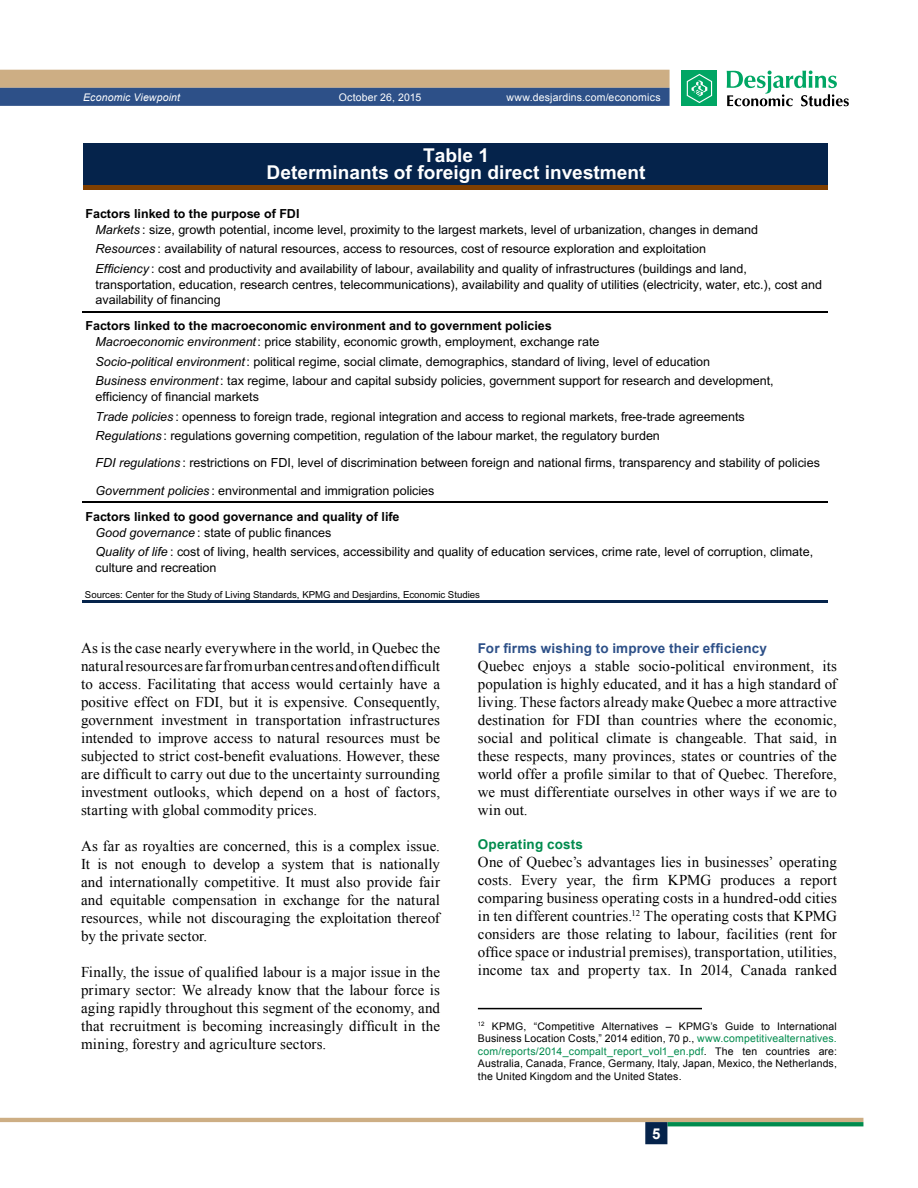
<style>
.page{position:relative;width:918px;height:1188px;background:#fff}
.page>*{position:absolute;margin:0;border:0;box-sizing:border-box;transform-origin:0 0}
.t1{font:700 19.05px/17.7px "Arial";color:#fff;text-align:center}
.t2{font:15px/18px "Times New Roman";letter-spacing:.005em;color:#000;text-align:justify}
.t3{font:700 15px "Arial";color:#fff}
.t4{font:700 13.5px "Arial";letter-spacing:.01em;color:#2d5088}
.t5{font:700 13.5px "Arial";letter-spacing:.015em;color:#008b4d}
.t6{font:12.45px/19.5px "Arial";color:#000}
.t7{font:700 12.45px/16px "Arial";color:#000}
.t8{font:10.5px/12.6px "Arial";letter-spacing:.015em;color:#000;text-align:justify}
.t9{font:10.5px "Arial";letter-spacing:.02em;color:#fff}
.t10{font:italic 10.5px "Arial";letter-spacing:.015em;color:#fff}
.t11{font:9.6px "Arial";color:#000}
.s1{font-weight:700}
.s2{font-style:italic}
.s3{font-weight:400;font-style:italic}
.s4{font-weight:400}
.s5{color:#008b4d}
</style>
<div class="page">
<hr style="left:0;top:1118px;width:863px;height:4px;background:#cdae84">
<svg style="left:667px;top:1122px;width:196px;height:4px"></svg>
<div style="left:645px;top:1122px;width:22px;height:22px;background:#05234b;border:2px solid #05234b"></div>
<svg style="left:0;top:70px;width:670px;height:36px;background:#7c7f86"></svg>
<div style="left:682px;top:71px;width:35px;height:35px;background:#00a664"></div>
<svg style="left:687px;top:74px;width:25px;height:29px"></svg>
<svg style="left:727px;top:70px;width:122px;height:36px"></svg>
<div style="left:84px;top:143px;width:744px;height:42px;background:#05234b"></div>
<div style="left:84px;top:185px;width:744px;height:5px;background:#803f00"></div>
<hr style="left:83px;top:311px;width:745px;height:1px;background:#000">
<hr style="left:83px;top:501px;width:745px;height:2px;background:#000">
<hr style="left:83px;top:600px;width:745px;height:3px;background:#05234b">
<hr style="left:478px;top:1008px;width:224px;height:1px;background:#000">
<p class="t10" style="left:83px;top:90px;width:99px">Economic Viewpoint</p>
<p class="t9" style="left:339px;top:90px;width:84px">October 26, 2015</p>
<p class="t9" style="left:506px;top:90px;width:156px">www.desjardins.com/economics</p>
<p class="t1" style="left:267px;top:146px;width:380px">Table 1<br>Determinants of foreign direct investment</p>
<p class="t6" style="left:96px;top:205px;width:664px;line-height:16px;text-indent:-10px"><span class="s1">Factors linked to the purpose of FDI<br></span><span class="s2">Markets</span> : size, growth potential, income level, proximity to the largest markets, level of urbanization, changes in demand</p>
<p class="t6" style="left:96px;top:239px;width:653px;line-height:20px"><span class="s2">Resources</span> : availability of natural resources, access to resources, cost of resource exploration and exploitation<br><span class="s2">Efficiency</span> : cost and productivity and availability of labour, availability and quality of infrastructures (buildings and land,</p>
<p class="t6" style="left:96px;top:277px;width:728px;line-height:15.5px">transportation, education, research centres, telecommunications), availability and quality of utilities (electricity, water, etc.), cost and availability of financing</p>
<p class="t7" style="left:96px;top:318px;width:505px;text-indent:-10px">Factors linked to the macroeconomic environment and to government policies<br><span class="s3">Macroeconomic environment</span><span class="s4">: price stability, economic growth, employment, exchange rate</span></p>
<p class="t6" style="left:96px;top:352px;width:680px"><span class="s2">Socio-political environment</span>: political regime, social climate, demographics, standard of living, level of education<br><span class="s2">Business environment</span>: tax regime, labour and capital subsidy policies, government support for research and development,</p>
<p class="t6" style="left:96px;top:387px;width:651px">efficiency of financial markets<br><span class="s2">Trade policies</span> : openness to foreign trade, regional integration and access to regional markets, free-trade agreements<br><span class="s2">Regulations</span> : regulations governing competition, regulation of the labour market, the regulatory burden</p>
<p class="t6" style="left:96px;top:449px;width:726px;line-height:27.5px"><span class="s2">FDI regulations</span> : restrictions on FDI, level of discrimination between foreign and national firms, transparency and stability of policies<br><span class="s2">Government policies</span> : environmental and immigration policies</p>
<p class="t7" style="left:96px;top:508px;width:306px;text-indent:-10px">Factors linked to good governance and quality of life<br><span class="s3">Good governance</span> <span class="s4">: state of public finances</span></p>
<p class="t6" style="left:96px;top:544px;width:719px;line-height:15.6px"><span class="s2">Quality of life</span> : cost of living, health services, accessibility and quality of education services, crime rate, level of corruption, climate, culture and recreation</p>
<p class="t11" style="left:85px;top:589px;width:397px">Sources: Center for the Study of Living Standards, KPMG and Desjardins, Economic Studies</p>
<p class="t2" style="left:81px;top:639px;width:361px">As is the case nearly everywhere in the world, in Quebec the natural resources are far from urban centres and often difficult to access. Facilitating that access would certainly have a positive effect on FDI, but it is expensive. Consequently, government investment in transportation infrastructures intended to improve access to natural resources must be subjected to strict cost-benefit evaluations. However, these are difficult to carry out due to the uncertainty surrounding investment outlooks, which depend on a host of factors, starting with global commodity prices.</p>
<p class="t2" style="left:81px;top:837px;width:361px">As far as royalties are concerned, this is a complex issue.<br>It is not enough to develop a system that is nationally and internationally competitive. It must also provide fair and equitable compensation in exchange for the natural resources, while not discouraging the exploitation thereof by the private sector.</p>
<p class="t2" style="left:81px;top:963px;width:361px">Finally, the issue of qualified labour is a major issue in the primary sector: We already know that the labour force is aging rapidly throughout this segment of the economy, and that recruitment is becoming increasingly difficult in the mining, forestry and agriculture sectors.</p>
<p class="t4" style="left:478px;top:639px;width:290px">For firms wishing to improve their efficiency</p>
<p class="t2" style="left:478px;top:657px;width:361px">Quebec enjoys a stable socio-political environment, its population is highly educated, and it has a high standard of living. These factors already make Quebec a more attractive destination for FDI than countries where the economic, social and political climate is changeable. That said, in these respects, many provinces, states or countries of the world offer a profile similar to that of Quebec. Therefore, we must differentiate ourselves in other ways if we are to win out.</p>
<p class="t5" style="left:478px;top:835px;width:107px">Operating costs</p>
<p class="t2" style="left:478px;top:853px;width:361px">One of Quebec’s advantages lies in businesses’ operating costs. Every year, the firm KPMG produces a report comparing business operating costs in a hundred-odd cities in ten different countries.<sup>12</sup> The operating costs that KPMG considers are those relating to labour, facilities (rent for office space or industrial premises), transportation, utilities, income tax and property tax. In 2014, Canada ranked</p>
<p class="t8" style="left:478px;top:1020px;width:361px"><sup>12</sup> KPMG, “Competitive Alternatives – KPMG’s Guide to International Business Location Costs,” 2014 edition, 70 p., <span class="s5">www.competitivealternatives. com/reports/2014_compalt_report_vol1_en.pdf</span>. The ten countries are:<br>Australia, Canada, France, Germany, Italy, Japan, Mexico, the Netherlands, the United Kingdom and the United States.</p>
<p class="t3" style="left:652px;top:1124px;width:10px">5</p>
</div>
